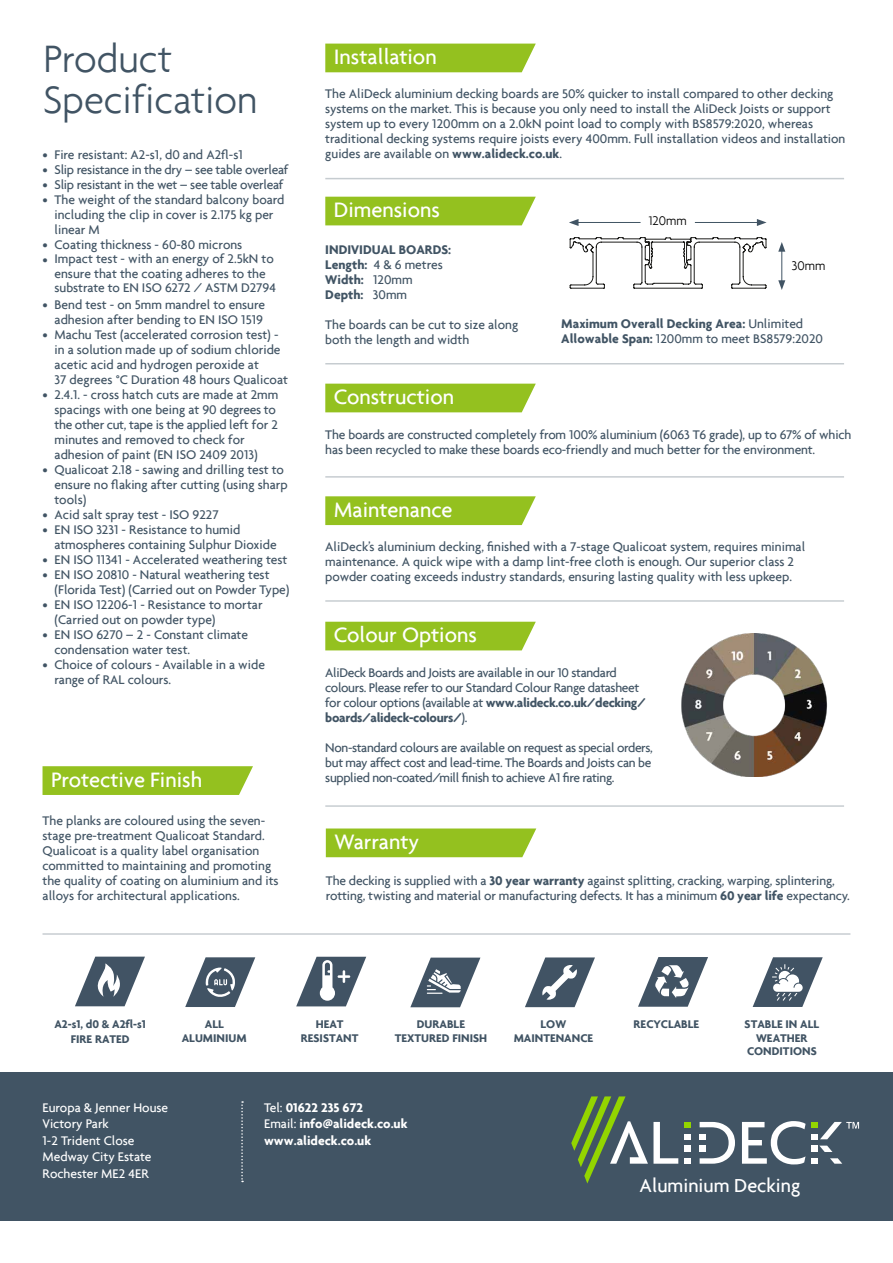
<style>
.page{position:relative;width:893px;height:1263px;background:#fff}
.page>*{position:absolute;margin:0;border:0;box-sizing:border-box;transform-origin:0 0}
.t1{font:300 41.1px/41.1px "Agenda";color:#415464}
.t2{font:500 22.5px "Agenda";color:#fff}
.t3{font:500 20.25px "Agenda";color:#fff}
.t4{font:500 13.5px/15px "Agenda";color:#415464}
.t5{font:500 13.5px/15px "Agenda";letter-spacing:-.025em;color:#415464}
.t6{font:700 13.5px/15px "Agenda";color:#415464}
.t7{font:500 13.5px "Agenda";letter-spacing:-.02em;color:#415464}
.t8{font:500 13.5px/16.5px "Agenda";color:#fff}
.t9{font:700 13.5px/16.5px "Agenda";color:#fff}
.t10{font:300 13.5px "Agenda";color:#000}
.t11{font:700 12px/13.5px "Agenda";color:#415464;text-align:center}
.s1{font-weight:700}
.s2{font-weight:500}
</style>
<div class="page">
<div style="left:325px;top:197px;width:211px;height:28px;background:#94c11f"></div>
<div style="left:325px;top:384px;width:211px;height:28px;background:#94c11f"></div>
<svg style="left:325px;top:496px;width:211px;height:29px;background:#98c329"></svg>
<div style="left:326px;top:828px;width:210px;height:29px;background:#94c11f"></div>
<div style="left:0;top:1072px;width:893px;height:148px;background:#415464"></div>
<hr style="left:325px;top:178px;width:519px;height:1px;background:#415464">
<hr style="left:325px;top:476px;width:519px;height:2px;background:#415464">
<hr style="left:325px;top:805px;width:519px;height:2px;background:#415464">
<hr style="left:325px;top:600px;width:519px;height:2px;background:#415464">
<div style="left:325px;top:622px;width:211px;height:28px;background:#94c11f"></div>
<hr style="left:43px;top:933px;width:807px;height:2px;background:#415464">
<hr style="left:325px;top:363px;width:519px;height:1px;background:#415464">
<div style="left:325px;top:44px;width:211px;height:28px;background:#94c11f"></div>
<div style="left:43px;top:766px;width:210px;height:29px;background:#94c11f"></div>
<svg style="left:684px;top:1122px;width:6px;height:5px"></svg>
<svg style="left:742px;top:1121px;width:64px;height:43px"></svg>
<svg style="left:571px;top:1096px;width:107px;height:87px"></svg>
<svg style="left:684px;top:1158px;width:6px;height:6px"></svg>
<svg style="left:684px;top:1134px;width:6px;height:5px"></svg>
<div style="left:684px;top:1145px;width:6px;height:7px;background:#fff"></div>
<svg style="left:700px;top:1122px;width:35px;height:42px"></svg>
<div style="left:700px;top:1145px;width:6px;height:7px;background:#fff"></div>
<div style="left:812px;top:1145px;width:6px;height:7px;background:#fff"></div>
<svg style="left:819px;top:1145px;width:13px;height:7px"></svg>
<svg style="left:812px;top:1158px;width:6px;height:6px"></svg>
<svg style="left:830px;top:1158px;width:12px;height:6px"></svg>
<svg style="left:812px;top:1122px;width:47px;height:17px"></svg>
<svg style="left:241px;top:1101px;width:2px;height:81px"></svg>
<img style="left:681px;top:633px;width:146px;height:144px">
<svg style="left:185px;top:957px;width:70px;height:50px"></svg>
<svg style="left:296px;top:957px;width:70px;height:49px"></svg>
<svg style="left:410px;top:957px;width:70px;height:50px"></svg>
<svg style="left:525px;top:957px;width:70px;height:50px"></svg>
<svg style="left:638px;top:957px;width:70px;height:50px"></svg>
<svg style="left:753px;top:957px;width:70px;height:50px"></svg>
<svg style="left:75px;top:957px;width:70px;height:49px"></svg>
<hr style="left:781px;top:249px;width:1px;height:34px;background:#415464">
<svg style="left:778px;top:280px;width:7px;height:10px"></svg>
<svg style="left:778px;top:242px;width:7px;height:10px"></svg>
<hr style="left:695px;top:222px;width:64px;height:1px;background:#415464">
<svg style="left:757px;top:219px;width:10px;height:7px"></svg>
<hr style="left:576px;top:222px;width:65px;height:1px;background:#415464">
<svg style="left:569px;top:219px;width:10px;height:7px"></svg>
<svg style="left:569px;top:237px;width:198px;height:52px"></svg>
<h1 class="t1" style="left:43px;top:37px;width:216px">Product<br>Specification</h1>
<p class="t4" style="left:43px;top:146px;width:202px">• Fire resistant: A2-s1, d0 and A2fl-s1</p>
<p class="t7" style="left:43px;top:161px;width:247px">• Slip resistance in the dry – see table overleaf</p>
<p class="t7" style="left:43px;top:176px;width:242px">• Slip resistant in the wet – see table overleaf</p>
<p class="t4" style="left:43px;top:191px;width:244px">• The weight of the standard balcony board</p>
<p class="t4" style="left:55px;top:206px;width:221px">including the clip in cover is 2.175 kg per</p>
<p class="t4" style="left:55px;top:221px;width:47px">linear M</p>
<p class="t4" style="left:43px;top:236px;width:7px">•</p>
<p class="t4" style="left:43px;top:251px;width:7px">•</p>
<p class="t4" style="left:55px;top:237px;width:223px;line-height:14.5px">Coating thickness - 60-80 microns Impact test - with an energy of 2.5kN to ensure that the coating adheres to the substrate to EN ISO 6272 / ASTM D2794</p>
<p class="t4" style="left:43px;top:296px;width:224px">• Bend test - on 5mm mandrel to ensure</p>
<p class="t4" style="left:55px;top:311px;width:210px">adhesion after bending to EN ISO 1519</p>
<p class="t4" style="left:43px;top:326px;width:7px">•</p>
<p class="t4" style="left:55px;top:326px;width:235px">Machu Test (accelerated corrosion test) - in a solution made up of sodium chloride acetic acid and hydrogen peroxide at<br>37 degrees °C Duration 48 hours Qualicoat 2.4.1. - cross hatch cuts are made at 2mm spacings with one being at 90 degrees to the other cut, tape is the applied left for 2 minutes and removed to check for adhesion of paint (EN ISO 2409 2013)</p>
<p class="t4" style="left:55px;top:461px;width:235px;text-indent:-12px">• Qualicoat 2.18 - sawing and drilling test to ensure no flaking after cutting (using sharp tools)</p>
<p class="t4" style="left:43px;top:506px;width:178px">• Acid salt spray test - ISO 9227</p>
<p class="t4" style="left:55px;top:521px;width:224px;text-indent:-12px">• EN ISO 3231 - Resistance to humid atmospheres containing Sulphur Dioxide</p>
<p class="t4" style="left:43px;top:551px;width:246px">• EN ISO 11341 - Accelerated weathering test</p>
<p class="t4" style="left:55px;top:566px;width:236px;text-indent:-12px">• EN ISO 20810 - Natural weathering test (Florida Test) (Carried out on Powder Type)</p>
<p class="t4" style="left:55px;top:596px;width:210px;text-indent:-12px">• EN ISO 12206-1 - Resistance to mortar (Carried out on powder type)</p>
<p class="t4" style="left:55px;top:626px;width:195px;text-indent:-12px">• EN ISO 6270 – 2 - Constant climate condensation water test.</p>
<p class="t4" style="left:55px;top:656px;width:212px;text-indent:-12px">• Choice of colours - Available in a wide range of RAL colours.</p>
<p class="t4" style="left:43px;top:386px;width:7px">•</p>
<h2 class="t2" style="left:51px;top:766px;width:153px">Protective Finish</h2>
<p class="t4" style="left:43px;top:812px;width:238px">The planks are coloured using the seven&shy;stage pre-treatment Qualicoat Standard.<br>Qualicoat is a quality label organisation committed to maintaining and promoting the quality of coating on aluminium and its alloys for architectural applications.</p>
<h2 class="t2" style="left:334px;top:43px;width:104px">Installation</h2>
<p class="t4" style="left:325px;top:85px;width:522px">The AliDeck aluminium decking boards are 50% quicker to install compared to other decking systems on the market. This is because you only need to install the AliDeck Joists or support system up to every 1200mm on a 2.0kN point load to comply with BS8579:2020, whereas traditional decking systems require joists every 400mm. Full installation videos and installation guides are available on <span class="s1">www.alideck.co.uk</span>.</p>
<h2 class="t2" style="left:334px;top:196px;width:108px">Dimensions</h2>
<p class="t10" style="left:649px;top:213px;width:40px">120mm</p>
<p class="t6" style="left:325px;top:241px;width:127px">INDIVIDUAL BOARDS:<br>Length: <span class="s2">4 &amp; 6 metres<br></span>Width: <span class="s2">120mm<br></span>Depth: <span class="s2">30mm</span></p>
<p class="t4" style="left:325px;top:316px;width:194px">The boards can be cut to size along both the length and width</p>
<p class="t6" style="left:561px;top:316px;width:263px">Maximum Overall Decking Area: <span class="s2">Unlimited<br></span>Allowable Span: <span class="s2">1200mm to meet BS8579:2020</span></p>
<p class="t10" style="left:792px;top:258px;width:35px">30mm</p>
<h2 class="t2" style="left:334px;top:383px;width:122px">Construction</h2>
<p class="t4" style="left:325px;top:426px;width:528px">The boards are constructed completely from 100% aluminium (6063 T6 grade), up to 67% of which has been recycled to make these boards eco-friendly and much better for the environment.</p>
<h2 class="t2" style="left:334px;top:496px;width:120px">Maintenance</h2>
<p class="t4" style="left:325px;top:539px;width:481px">AliDeck’s aluminium decking, finished with a 7-stage Qualicoat system, requires minimal maintenance. A quick wipe with a damp lint-free cloth is enough. Our superior class 2 powder coating exceeds industry standards, ensuring lasting quality with less upkeep.</p>
<h2 class="t2" style="left:334px;top:621px;width:145px">Colour Options</h2>
<p class="t5" style="left:325px;top:665px;width:322px">AliDeck Boards and Joists are available in our 10 standard colours. Please refer to our Standard Colour Range datasheet for colour options (available at <span class="s1">www.alideck.co.uk/decking/ boards/alideck-colours/</span>).</p>
<p class="t4" style="left:325px;top:740px;width:329px;text-align:justify">Non-standard colours are available on request as special orders, but may affect cost and lead-time. The Boards and Joists can be supplied non-coated/mill finish to achieve A1 fire rating.</p>
<h2 class="t2" style="left:334px;top:828px;width:87px">Warranty</h2>
<p class="t4" style="left:326px;top:873px;width:525px">The decking is supplied with a <span class="s1">30 year warranty</span> against splitting, cracking, warping, splintering, rotting, twisting and material or manufacturing defects. It has a minimum <span class="s1">60 year life</span> expectancy.</p>
<p class="t11" style="left:54px;top:1017px;width:93px;line-height:15px">A2-s1, d0 &amp; A2fl-s1<br>FIRE RATED</p>
<p class="t11" style="left:182px;top:1017px;width:67px">ALL<br>ALUMINIUM</p>
<p class="t11" style="left:301px;top:1017px;width:59px">HEAT<br>RESISTANT</p>
<p class="t11" style="left:395px;top:1017px;width:94px">DURABLE<br>TEXTURED FINISH</p>
<p class="t11" style="left:514px;top:1017px;width:81px">LOW<br>MAINTENANCE</p>
<p class="t11" style="left:634px;top:1017px;width:67px">RECYCLABLE</p>
<p class="t11" style="left:745px;top:1017px;width:76px">STABLE IN ALL<br>WEATHER<br>CONDITIONS</p>
<p class="t8" style="left:43px;top:1099px;width:127px">Europa &amp; Jenner House<br>Victory Park<br>1-2 Trident Close<br>Medway City Estate<br>Rochester ME2 4ER</p>
<p class="t9" style="left:264px;top:1099px;width:145px"><span class="s2">Tel:</span> 01622 235 672<br><span class="s2">Email:</span> info@alideck.co.uk www.alideck.co.uk</p>
<h3 class="t3" style="left:639px;top:1173px;width:162px">Aluminium Decking</h3>
</div>
